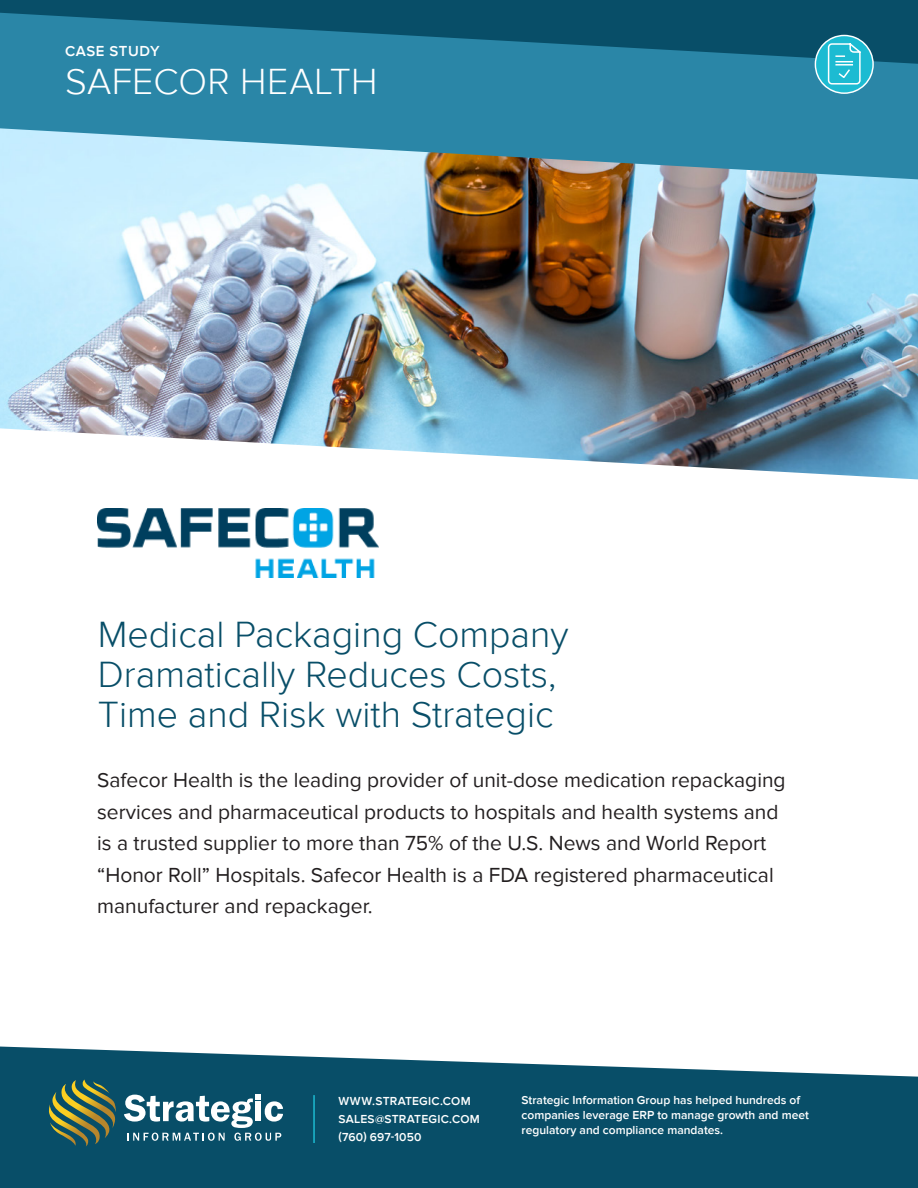
<style>
.page{position:relative;width:918px;height:1188px;background:#fff}
.page>*{position:absolute;margin:0;border:0;box-sizing:border-box;transform-origin:0 0}
.t1{font:300 37.65px/39.6px "Proxima Nova";color:#084e68}
.t2{font:300 37.5px "Proxima Nova";letter-spacing:.005em;color:#fff}
.t3{font:21px/31.5px "Proxima Nova";color:#231f20}
.t4{font:600 15px "Proxima Nova";letter-spacing:.035em;color:#fff}
.t5{font:600 12px/18px "Proxima Nova";color:#fff}
</style>
<div class="page">
<img style="left:0;top:179px;width:918px;height:300px">
<svg style="left:0;top:64px;width:918px;height:115px;background:#4a96b0"></svg>
<svg style="left:0;top:0;width:918px;height:64px;background:#156481"></svg>
<svg style="left:815px;top:35px;width:59px;height:59px;background:#40b5c9"></svg>
<img style="left:97px;top:509px;width:281px;height:69px">
<svg style="left:0;top:1047px;width:918px;height:141px;background:#246279"></svg>
<svg style="left:49px;top:1080px;width:234px;height:66px;background:#447379"></svg>
<hr style="left:313px;top:1095px;width:2px;height:48px;background:#1dbad1">
<p class="t4" style="left:65px;top:42px;width:96px">CASE STUDY</p>
<h2 class="t2" style="left:65px;top:60px;width:314px">SAFECOR HEALTH</h2>
<h1 class="t1" style="left:98px;top:616px;width:472px">Medical Packaging Company<br>Dramatically Reduces Costs,<br>Time and Risk with Strategic</h1>
<p class="t3" style="left:97px;top:765px;width:690px">Safecor Health is the leading provider of unit-dose medication repackaging services and pharmaceutical products to hospitals and health systems and is a trusted supplier to more than 75% of the U.S. News and World Report “Honor Roll” Hospitals. Safecor Health is a FDA registered pharmaceutical manufacturer and repackager.</p>
<p class="t5" style="left:339px;top:1092px;width:143px">WWW.STRATEGIC.COM<br>SALES@STRATEGIC.COM (760) 697-1050</p>
<p class="t5" style="left:522px;top:1093px;width:289px;line-height:15px">Strategic Information Group has helped hundreds of companies leverage ERP to manage growth and meet regulatory and compliance mandates.</p>
</div>
